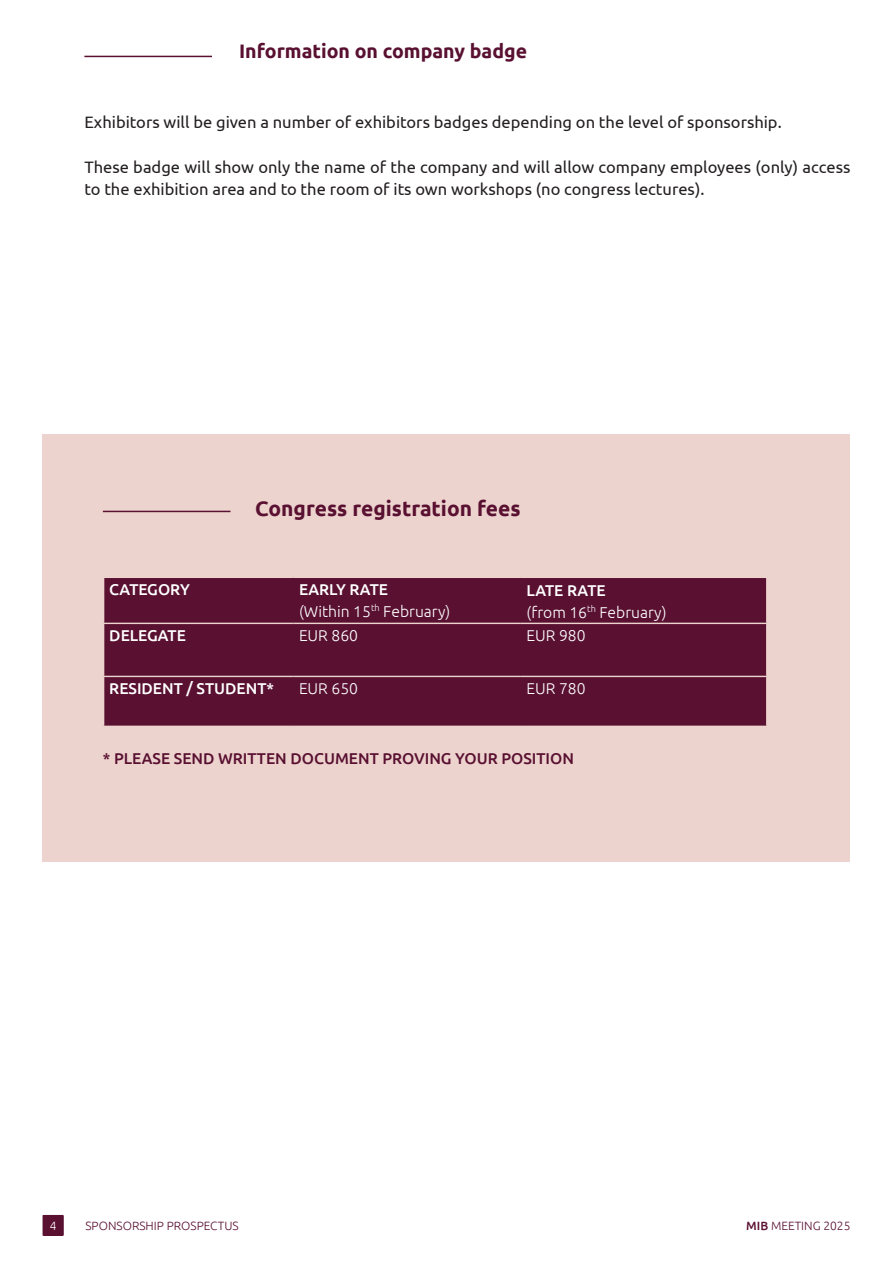
<style>
.page{position:relative;width:893px;height:1263px;background:#fff}
.page>*{position:absolute;margin:0;border:0;box-sizing:border-box;transform-origin:0 0}
.t1{font:700 21px "Ubuntu";color:#591031}
.t2{font:700 19.5px "Ubuntu";color:#591031}
.t3{font:16.5px/22.5px "Ubuntu";color:#231f20}
.t4{font:300 15.6px "Ubuntu";color:#fff}
.t5{font:500 15.6px "Ubuntu";color:#fff}
.t6{font:500 15.6px "Ubuntu";color:#591031}
.t7{font:300 12px "Ubuntu";color:#591031}
.t8{font:300 12px "Ubuntu";color:#fff}
.s1{font-weight:500}
</style>
<div class="page">
<div style="left:42px;top:1215px;width:22px;height:21px;background:#591031"></div>
<div style="left:43px;top:434px;width:807px;height:427px;background:#edd3ce"></div>
<hr style="left:103px;top:511px;width:127px;height:1px;background:#591031">
<div style="left:104px;top:578px;width:189px;height:148px;background:#591031"></div>
<div style="left:294px;top:578px;width:472px;height:148px;background:#591031"></div>
<hr style="left:293px;top:578px;width:1px;height:45px;background:#591031">
<hr style="left:520px;top:578px;width:2px;height:45px;background:#591031">
<hr style="left:293px;top:624px;width:1px;height:52px;background:#591031">
<hr style="left:520px;top:624px;width:2px;height:52px;background:#591031">
<hr style="left:293px;top:677px;width:1px;height:49px;background:#591031">
<hr style="left:520px;top:677px;width:2px;height:49px;background:#591031">
<hr style="left:103px;top:623px;width:190px;height:1px;background:#edd3ce">
<hr style="left:293px;top:623px;width:228px;height:1px;background:#edd3ce">
<hr style="left:521px;top:623px;width:246px;height:1px;background:#edd3ce">
<hr style="left:103px;top:676px;width:190px;height:1px;background:#edd3ce">
<hr style="left:293px;top:676px;width:228px;height:1px;background:#edd3ce">
<hr style="left:521px;top:676px;width:246px;height:1px;background:#edd3ce">
<hr style="left:84px;top:56px;width:128px;height:1px;background:#591031">
<p class="t2" style="left:239px;top:39px;width:289px">Information on company badge</p>
<p class="t3" style="left:84px;top:110px;width:699px">Exhibitors will be given a number of exhibitors badges depending on the level of sponsorship.</p>
<p class="t3" style="left:84px;top:155px;width:767px">These badge will show only the name of the company and will allow company employees (only) access to the exhibition area and to the room of its own workshops (no congress lectures).</p>
<p class="t1" style="left:255px;top:496px;width:267px">Congress registration fees</p>
<p class="t5" style="left:109px;top:580px;width:82px">CATEGORY</p>
<p class="t5" style="left:299px;top:580px;width:90px">EARLY RATE</p>
<p class="t4" style="left:299px;top:602px;width:153px">(Within 15<sup>th</sup> February)</p>
<p class="t5" style="left:527px;top:581px;width:81px">LATE RATE</p>
<p class="t4" style="left:527px;top:603px;width:141px">(from 16<sup>th</sup> February)</p>
<p class="t5" style="left:109px;top:626px;width:78px">DELEGATE</p>
<p class="t4" style="left:299px;top:626px;width:60px">EUR 860</p>
<p class="t4" style="left:527px;top:626px;width:60px">EUR 980</p>
<p class="t5" style="left:109px;top:679px;width:166px">RESIDENT / STUDENT*</p>
<p class="t4" style="left:299px;top:679px;width:60px">EUR 650</p>
<p class="t4" style="left:527px;top:679px;width:60px">EUR 780</p>
<p class="t6" style="left:103px;top:749px;width:473px">* PLEASE SEND WRITTEN DOCUMENT PROVING YOUR POSITION</p>
<p class="t8" style="left:50px;top:1218px;width:8px">4</p>
<p class="t7" style="left:85px;top:1218px;width:155px">SPONSORSHIP PROSPECTUS</p>
<p class="t7" style="left:746px;top:1218px;width:106px"><span class="s1">MIB</span> MEETING 2025</p>
</div>
